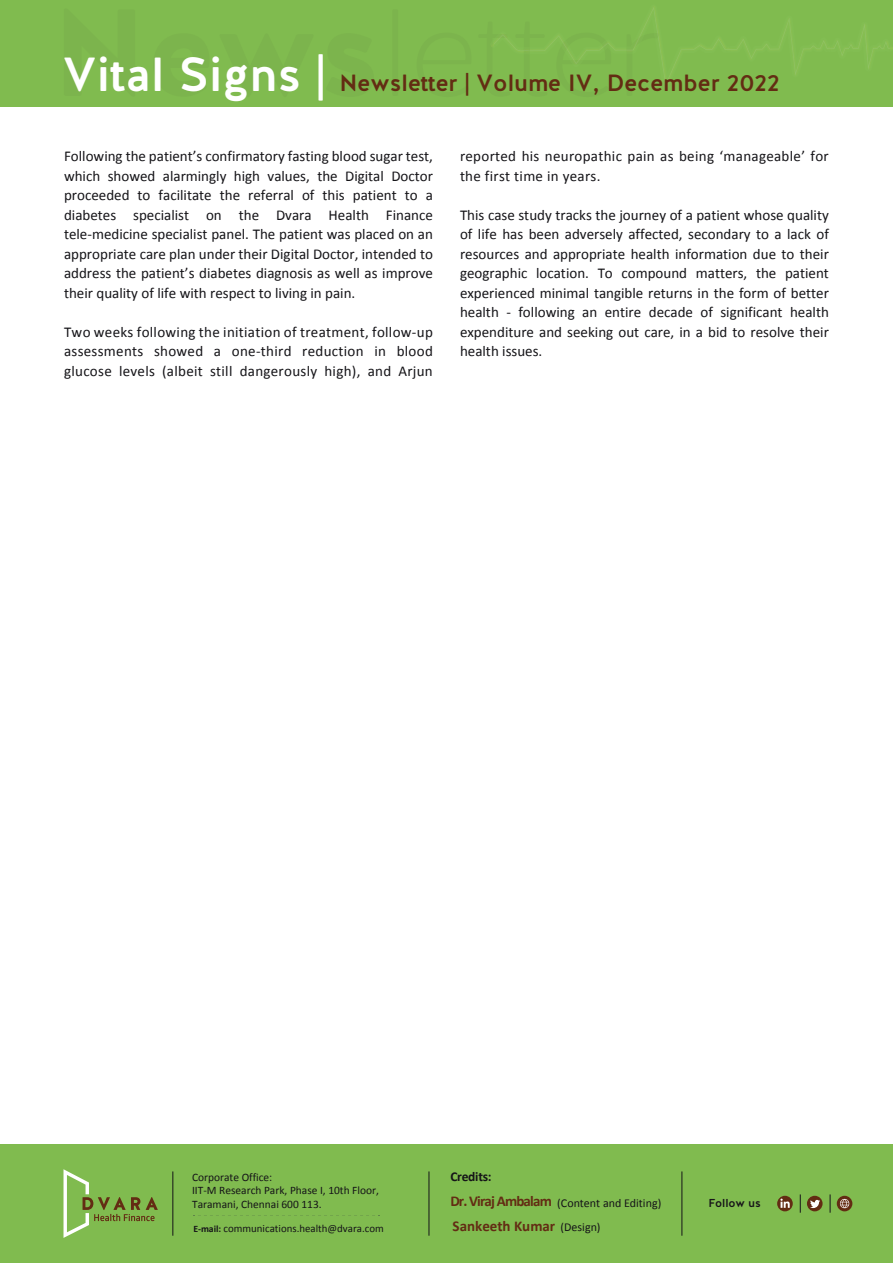
<style>
.page{position:relative;width:893px;height:1263px;background:#fff}
.page>*{position:absolute;margin:0;border:0;box-sizing:border-box;transform-origin:0 0}
.t1{font:500 47.7px "Halis R";color:#fff}
.t2{font:500 23.4px "Halis R";color:#632c13}
.t3{font:15px/19.5px "Calibri";letter-spacing:.02em;color:#151418;text-align:justify}
.t4{font:700 15px "Calibri";color:#632c13}
.t5{font:700 13.5px "Calibri";letter-spacing:-.02em;color:#151418}
.t6{font:12px "Calibri";color:#151418}
.t7{font:500 11.55px "Halis R";letter-spacing:-.005em;color:#171419}
.t8{font:11.4px/13.6px "Calibri";color:#151418}
.t9{font:10.8px "Calibri";color:#151418}
.s1{font-weight:700;font-size:9.75px}
.s2{font-weight:700;font-size:15px;color:#632c13}
.s3{font-weight:400;font-size:12px;color:#151418}
</style>
<div class="page">
<div style="left:0;top:0;width:893px;height:106px;background:#80bb4f"></div>
<div style="left:392px;top:9px;width:6px;height:87px;background:#7cb44d"></div>
<svg style="left:493px;top:7px;width:400px;height:78px"></svg>
<div style="left:0;top:1144px;width:893px;height:119px;background:#80bb4f"></div>
<hr style="left:172px;top:1171px;width:1px;height:65px;background:#151418">
<hr style="left:429px;top:1171px;width:1px;height:65px;background:#151418">
<hr style="left:681px;top:1171px;width:1px;height:65px;background:#151418">
<svg style="left:777px;top:1196px;width:16px;height:15px"></svg>
<svg style="left:780px;top:1198px;width:10px;height:10px"></svg>
<div style="left:807px;top:1196px;width:16px;height:15px;background:#632c13;border-radius:50%"></div>
<svg style="left:810px;top:1200px;width:10px;height:8px"></svg>
<svg style="left:800px;top:1194px;width:1px;height:19px"></svg>
<div style="left:837px;top:1196px;width:15px;height:15px;background:#632c13;border-radius:50%"></div>
<svg style="left:830px;top:1194px;width:1px;height:19px"></svg>
<svg style="left:193px;top:1215px;width:187px;height:1px"></svg>
<svg style="left:64px;top:1169px;width:94px;height:69px"></svg>
<svg style="left:840px;top:1199px;width:9px;height:9px"></svg>
<h1 class="t1" style="left:63px;top:44px;width:264px">Vital Signs |</h1>
<h2 class="t2" style="left:339px;top:68px;width:442px">Newsletter | Volume IV, December 2022</h2>
<p class="t3" style="left:64px;top:147px;width:370px">Following the patient’s confirmatory fasting blood sugar test, which showed alarmingly high values, the Digital Doctor proceeded to facilitate the referral of this patient to a diabetes specialist on the Dvara Health Finance tele-medicine specialist panel. The patient was placed on an appropriate care plan under their Digital Doctor, intended to address the patient’s diabetes diagnosis as well as improve their quality of life with respect to living in pain.</p>
<p class="t3" style="left:64px;top:322px;width:370px">Two weeks following the initiation of treatment, follow-up assessments showed a one-third reduction in blood glucose levels (albeit still dangerously high), and Arjun</p>
<p class="t3" style="left:460px;top:147px;width:370px">reported his neuropathic pain as being ‘manageable’ for the first time in years.</p>
<p class="t3" style="left:460px;top:205px;width:370px">This case study tracks the journey of a patient whose quality of life has been adversely affected, secondary to a lack of resources and appropriate health information due to their geographic location. To compound matters, the patient experienced minimal tangible returns in the form of better health - following an entire decade of significant health expenditure and seeking out care, in a bid to resolve their health issues.</p>
<p class="t8" style="left:192px;top:1170px;width:188px">Corporate Office:<br>IIT-M Research Park, Phase I, 10th Floor,<br>Taramani, Chennai 600 113.</p>
<p class="t9" style="left:193px;top:1222px;width:192px"><span class="s1">E-mail:</span> communications.health@dvara.com</p>
<p class="t5" style="left:450px;top:1168px;width:43px">Credits:</p>
<p class="t6" style="left:450px;top:1195px;width:212px"><span class="s2">Dr. Viraj Ambalam</span> (Content and Editing)</p>
<p class="t4" style="left:453px;top:1217px;width:150px">Sankeeth Kumar <span class="s3">(Design)</span></p>
<p class="t7" style="left:709px;top:1195px;width:54px">Follow us</p>
</div>
